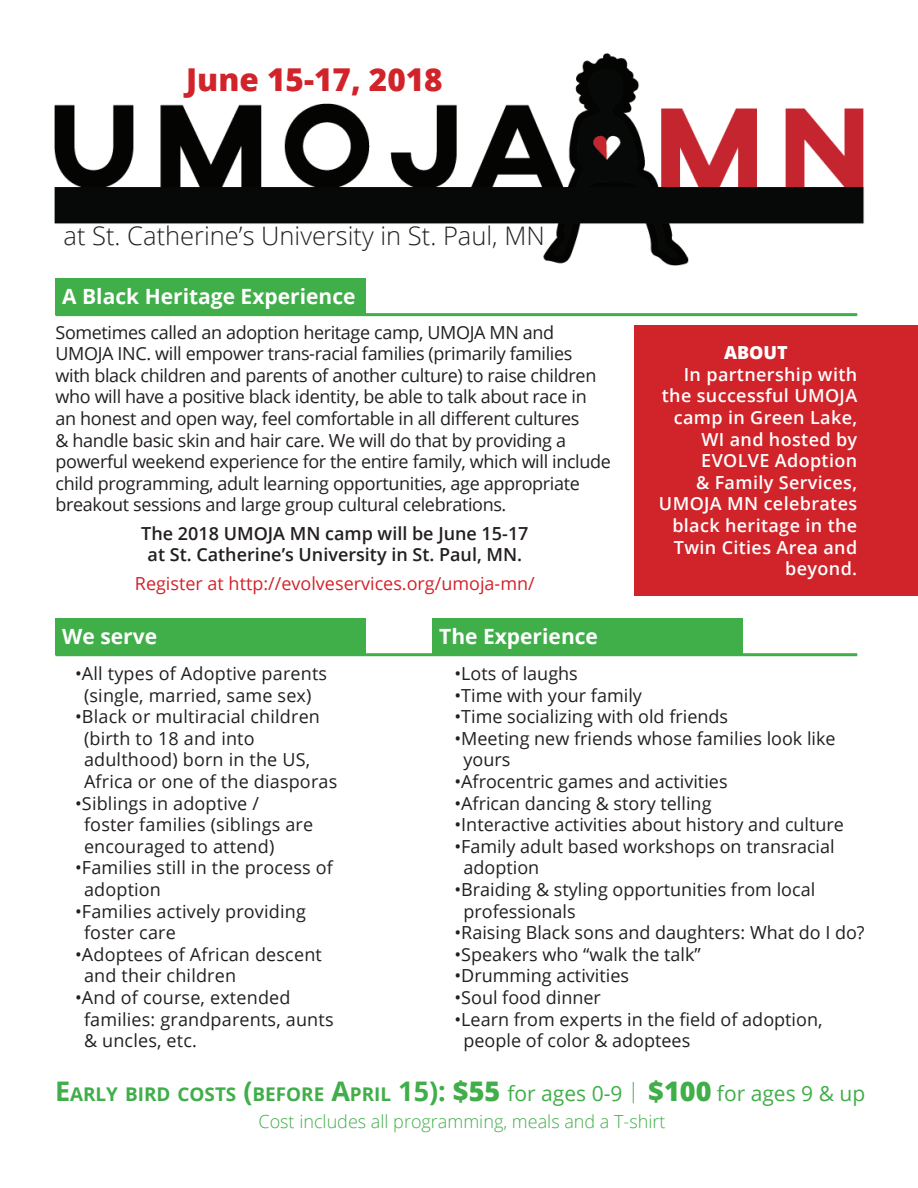
<style>
.page{position:relative;width:918px;height:1188px;background:#fff}
.page>*{position:absolute;margin:0;border:0;box-sizing:border-box;transform-origin:0 0}
.t1{font:800 31.5px "Open Sans";color:#d1232a}
.t2{font:300 25.5px "Open Sans";color:#231f20}
.t3{font:700 21px "Open Sans";color:#fff}
.t4{font:700 18.9px "Open Sans";color:#40ae49}
.t5{font:18px/21.6px "Open Sans";color:#231f20}
.t6{font:18px/21.6px "Open Sans";letter-spacing:-.02em;color:#231f20}
.t7{font:600 18px/21.6px "Open Sans";letter-spacing:.02em;color:#fff;text-align:right}
.t8{font:600 18px/21.6px "Open Sans";color:#231f20;text-align:center}
.t9{font:18px "Open Sans";color:#d1232a}
.t10{font:300 18px "Open Sans";color:#40ae49}
.t11{font:800 18px "Open Sans";color:#fff}
.s1{font-size:27px}
.s2{font-weight:800;font-size:27px}
.s3{font-weight:400;font-size:21px}
</style>
<div class="page">
<img style="left:54px;top:53px;width:811px;height:212px">
<div style="left:634px;top:325px;width:284px;height:271px;background:#d1232a"></div>
<div style="left:56px;top:278px;width:310px;height:37px;background:#40ae49"></div>
<div style="left:56px;top:618px;width:310px;height:37px;background:#40ae49"></div>
<div style="left:432px;top:618px;width:311px;height:37px;background:#40ae49"></div>
<hr style="left:56px;top:313px;width:801px;height:3px;background:#40ae49">
<hr style="left:56px;top:653px;width:801px;height:3px;background:#40ae49">
<h1 class="t1" style="left:186px;top:56px;width:258px">June 15-17, 2018</h1>
<h2 class="t2" style="left:64px;top:218px;width:483px">at St. Catherine’s University in St. Paul, MN</h2>
<p class="t3" style="left:62px;top:282px;width:295px">A Black Heritage Experience</p>
<p class="t6" style="left:56px;top:321px;width:557px">Sometimes called an adoption heritage camp, UMOJA MN and UMOJA INC. will empower trans-racial families (primarily families with black children and parents of another culture) to raise children who will have a positive black identity, be able to talk about race in an honest and open way, feel comfortable in all different cultures<br>&amp; handle basic skin and hair care. We will do that by providing a powerful weekend experience for the entire family, which will include child programming, adult learning opportunities, age appropriate breakout sessions and large group cultural celebrations.</p>
<p class="t8" style="left:141px;top:522px;width:389px">The 2018 UMOJA MN camp will be June 15-17 at St. Catherine’s University in St. Paul, MN.</p>
<p class="t9" style="left:135px;top:571px;width:401px">Register at http://evolveservices.org/umoja-mn/</p>
<p class="t11" style="left:724px;top:339px;width:65px">ABOUT</p>
<p class="t7" style="left:659px;top:363px;width:200px">In partnership with the successful UMOJA camp in Green Lake,<br>WI and hosted by<br>EVOLVE Adoption<br>&amp; Family Services,<br>UMOJA MN celebrates black heritage in the<br>Twin Cities Area and beyond.</p>
<p class="t3" style="left:62px;top:622px;width:96px">We serve</p>
<p class="t3" style="left:439px;top:622px;width:160px">The Experience</p>
<p class="t5" style="left:75px;top:662px;width:254px;text-align:center">•All types of Adoptive parents (single, married, same sex)</p>
<p class="t5" style="left:84px;top:705px;width:255px;text-indent:-9px">•Black or multiracial children (birth to 18 and into adulthood) born in the US,<br>Africa or one of the diasporas</p>
<p class="t5" style="left:84px;top:792px;width:231px;text-indent:-9px">•Siblings in adoptive / foster families (siblings are encouraged to attend)</p>
<p class="t5" style="left:84px;top:857px;width:251px;text-indent:-9px">•Families still in the process of adoption</p>
<p class="t5" style="left:84px;top:900px;width:223px;text-indent:-9px">•Families actively providing foster care</p>
<p class="t5" style="left:84px;top:943px;width:239px;text-indent:-9px">•Adoptees of African descent and their children</p>
<p class="t5" style="left:84px;top:986px;width:251px;text-indent:-9px">•And of course, extended families: grandparents, aunts &amp; uncles, etc.</p>
<p class="t5" style="left:454px;top:662px;width:125px">•Lots of laughs</p>
<p class="t5" style="left:454px;top:684px;width:189px">•Time with your family</p>
<p class="t5" style="left:454px;top:705px;width:275px">•Time socializing with old friends</p>
<p class="t5" style="left:463px;top:727px;width:374px;text-indent:-9px">•Meeting new friends whose families look like yours</p>
<p class="t5" style="left:454px;top:770px;width:275px">•Afrocentric games and activities</p>
<p class="t5" style="left:454px;top:792px;width:259px">•African dancing &amp; story telling</p>
<p class="t5" style="left:454px;top:813px;width:391px">•Interactive activities about history and culture</p>
<p class="t5" style="left:463px;top:835px;width:373px;text-indent:-9px">•Family adult based workshops on transracial adoption</p>
<p class="t5" style="left:463px;top:878px;width:353px;text-indent:-9px">•Braiding &amp; styling opportunities from local professionals</p>
<p class="t5" style="left:454px;top:921px;width:412px">•Raising Black sons and daughters: What do I do?</p>
<p class="t5" style="left:454px;top:943px;width:248px">•Speakers who “walk the talk”</p>
<p class="t5" style="left:454px;top:965px;width:176px">•Drumming activities</p>
<p class="t5" style="left:454px;top:986px;width:148px">•Soul food dinner</p>
<p class="t5" style="left:463px;top:1008px;width:360px;text-indent:-9px">•Learn from experts in the field of adoption, people of color &amp; adoptees</p>
<p class="t4" style="left:55px;top:1081px;width:812px"><span class="s1">E</span>ARLY BIRD COSTS <span class="s1">(</span>BEFORE <span class="s1">A</span>PRIL <span class="s1">15):</span> <span class="s2">$55</span> <span class="s3">for ages 0-9</span> <sup>|</sup> <span class="s2">$100</span> <span class="s3">for ages 9 &amp; up</span></p>
<p class="t10" style="left:259px;top:1109px;width:408px">Cost includes all programming, meals and a T-shirt</p>
</div>
